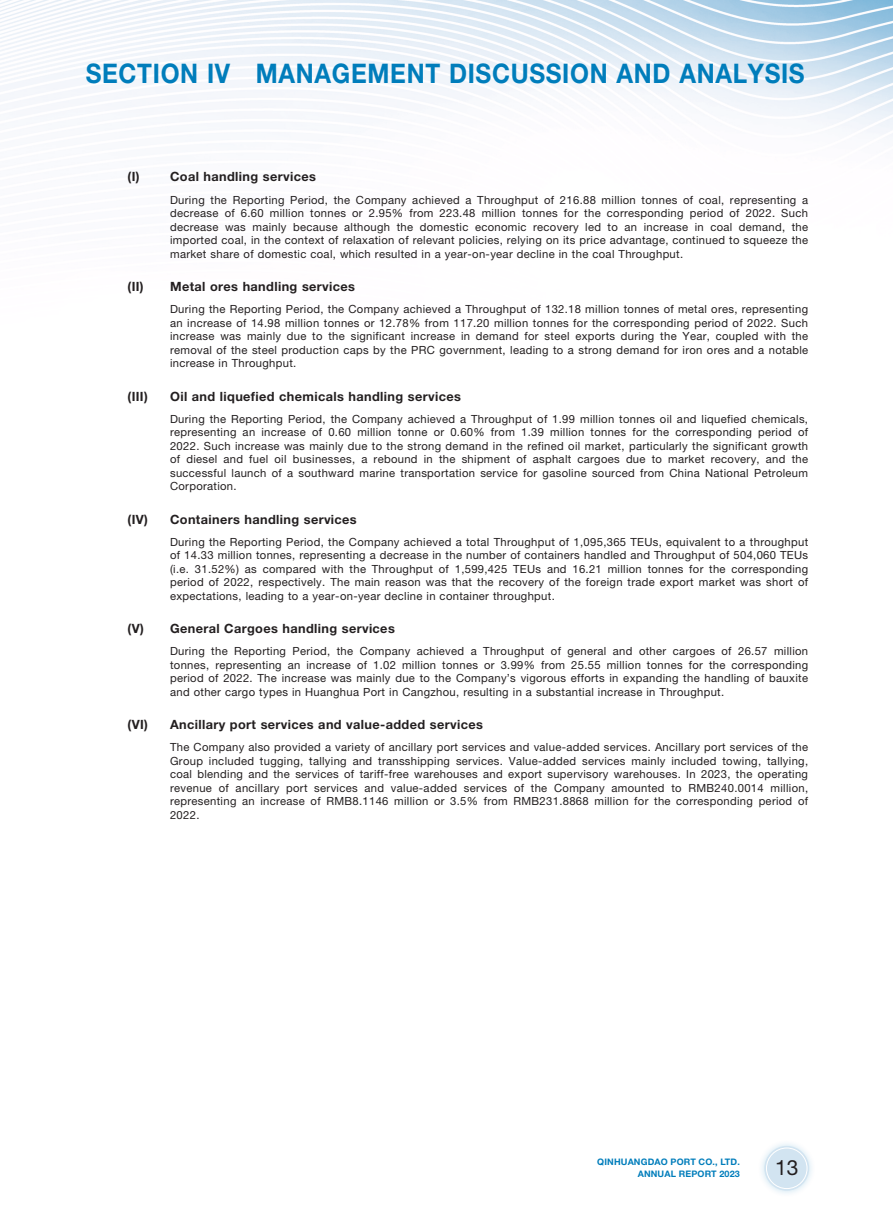
<style>
.page{position:relative;width:893px;height:1212px;background:#fff}
.page>*{position:absolute;margin:0;border:0;box-sizing:border-box;transform-origin:0 0}
.t1{font:700 27px "Helvetica Neue LT Std";letter-spacing:.03em;color:#007dbb;scale:.9 1}
.t2{font:21px "Helvetica Neue LT Std";color:#231f20}
.t3{font:700 12.75px "Helvetica Neue LT Std";letter-spacing:.03em;color:#231f20}
.t4{font:11.25px/13.5px "Helvetica Neue LT Std";letter-spacing:.03em;color:#231f20;text-align:justify}
.t5{font:700 9px/12px "Helvetica Neue LT Std";letter-spacing:.015em;color:#007dbb;text-align:right}
</style>
<div class="page">
<img style="left:0;top:0;width:893px;height:136px">
<div style="left:757px;top:1139px;width:59px;height:58px;background:#007dbb;opacity:.2"></div>
<div style="left:764px;top:1146px;width:45px;height:45px;background:#d2e4f1;border-radius:50%"></div>
<div style="left:766px;top:1147px;width:41px;height:42px;border:1px solid #fff;border-radius:50%"></div>
<h1 class="t1" style="left:86px;top:57px;width:800px">SECTION IV MANAGEMENT DISCUSSION AND ANALYSIS</h1>
<p class="t3" style="left:128px;top:169px;width:190px">(I) Coal handling services</p>
<p class="t4" style="left:170px;top:193px;width:640px">During the Reporting Period, the Company achieved a Throughput of 216.88 million tonnes of coal, representing a decrease of 6.60 million tonnes or 2.95% from 223.48 million tonnes for the corresponding period of 2022. Such decrease was mainly because although the domestic economic recovery led to an increase in coal demand, the imported coal, in the context of relaxation of relevant policies, relying on its price advantage, continued to squeeze the market share of domestic coal, which resulted in a year-on-year decline in the coal Throughput.</p>
<p class="t3" style="left:128px;top:279px;width:18px">(II)</p>
<p class="t3" style="left:170px;top:279px;width:186px">Metal ores handling services</p>
<p class="t4" style="left:170px;top:302px;width:640px">During the Reporting Period, the Company achieved a Throughput of 132.18 million tonnes of metal ores, representing an increase of 14.98 million tonnes or 12.78% from 117.20 million tonnes for the corresponding period of 2022. Such increase was mainly due to the significant increase in demand for steel exports during the Year, coupled with the removal of the steel production caps by the PRC government, leading to a strong demand for iron ores and a notable increase in Throughput.</p>
<p class="t3" style="left:128px;top:388px;width:22px">(III)</p>
<p class="t3" style="left:170px;top:388px;width:292px">Oil and liquefied chemicals handling services</p>
<p class="t4" style="left:170px;top:412px;width:640px">During the Reporting Period, the Company achieved a Throughput of 1.99 million tonnes oil and liquefied chemicals, representing an increase of 0.60 million tonne or 0.60% from 1.39 million tonnes for the corresponding period of 2022. Such increase was mainly due to the strong demand in the refined oil market, particularly the significant growth of diesel and fuel oil businesses, a rebound in the shipment of asphalt cargoes due to market recovery, and the successful launch of a southward marine transportation service for gasoline sourced from China National Petroleum Corporation.</p>
<p class="t3" style="left:128px;top:511px;width:22px">(IV)</p>
<p class="t3" style="left:170px;top:511px;width:188px">Containers handling services</p>
<p class="t4" style="left:170px;top:535px;width:640px">During the Reporting Period, the Company achieved a total Throughput of 1,095,365 TEUs, equivalent to a throughput of 14.33 million tonnes, representing a decrease in the number of containers handled and Throughput of 504,060 TEUs (i.e. 31.52%) as compared with the Throughput of 1,599,425 TEUs and 16.21 million tonnes for the corresponding period of 2022, respectively. The main reason was that the recovery of the foreign trade export market was short of expectations, leading to a year-on-year decline in container throughput.</p>
<p class="t3" style="left:128px;top:621px;width:269px">(V) General Cargoes handling services</p>
<p class="t4" style="left:170px;top:644px;width:640px">During the Reporting Period, the Company achieved a Throughput of general and other cargoes of 26.57 million tonnes, representing an increase of 1.02 million tonnes or 3.99% from 25.55 million tonnes for the corresponding period of 2022. The increase was mainly due to the Company’s vigorous efforts in expanding the handling of bauxite and other cargo types in Huanghua Port in Cangzhou, resulting in a substantial increase in Throughput.</p>
<p class="t3" style="left:128px;top:717px;width:22px">(VI)</p>
<p class="t3" style="left:170px;top:717px;width:314px">Ancillary port services and value-added services</p>
<p class="t4" style="left:170px;top:740px;width:640px">The Company also provided a variety of ancillary port services and value-added services. Ancillary port services of the Group included tugging, tallying and transshipping services. Value-added services mainly included towing, tallying, coal blending and the services of tariff-free warehouses and export supervisory warehouses. In 2023, the operating revenue of ancillary port services and value-added services of the Company amounted to RMB240.0014 million, representing an increase of RMB8.1146 million or 3.5% from RMB231.8868 million for the corresponding period of 2022.</p>
<p class="t5" style="left:597px;top:1155px;width:144px">QINHUANGDAO PORT CO., LTD.<br>ANNUAL REPORT 2023</p>
<h2 class="t2" style="left:775px;top:1155px;width:25px">13</h2>
</div>
